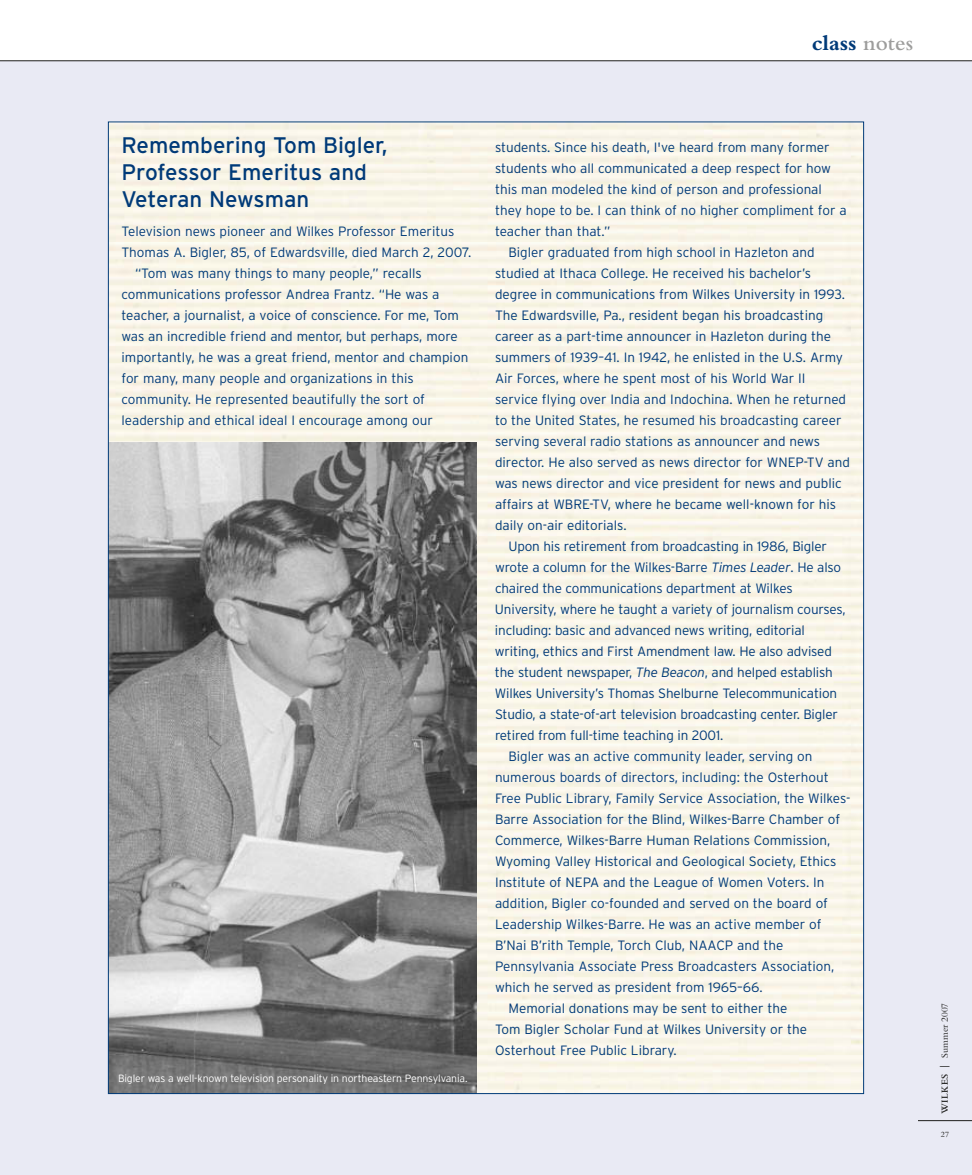
<style>
.page{position:relative;width:972px;height:1175px;background:#fff}
.page>*{position:absolute;margin:0;border:0;box-sizing:border-box;transform-origin:0 0}
.t1{font:22.5px/27px "Interstate";color:#003a78}
.t2{font:700 22.5px "Bembo";color:#003a78}
.t3{font:300 13.5px "Interstate";color:#003a78}
.t4{font:300 10.5px "Interstate";letter-spacing:-.015em;color:#fff}
.t5{font:9.75px "Bembo";color:#1d1d1b}
.t6{font:8.25px "Bembo";color:#1d1d1b}
.s1{font-weight:600;color:#9d9d9c}
.s2{font-style:italic}
.s3{font-weight:600}
.s4{font-family:"Interstate";font-weight:300}
</style>
<div class="page">
<div style="left:0;top:61px;width:972px;height:1113px;background:#e9eaf4"></div>
<img style="left:110px;top:124px;width:752px;height:968px">
<hr style="left:0;top:60px;width:972px;height:1px;background:#1d1d1b">
<hr style="left:918px;top:1120px;width:54px;height:1px;background:#1d1d1b">
<img style="left:110px;top:442px;width:367px;height:650px">
<h1 class="t2" style="left:812px;top:35px;width:103px">class <span class="s1">notes</span></h1>
<h1 class="t1" style="left:122px;top:132px;width:268px">Remembering Tom Bigler,<br>Professor Emeritus and<br>Veteran Newsman</h1>
<p class="t3" style="left:122px;top:223px;width:334px">Television news pioneer and Wilkes Professor Emeritus</p>
<p class="t3" style="left:122px;top:244px;width:351px">Thomas A. Bigler, 85, of Edwardsville, died March 2, 2007.</p>
<p class="t3" style="left:135px;top:265px;width:288px">“Tom was many things to many people,” recalls</p>
<p class="t3" style="left:122px;top:286px;width:320px">communications professor Andrea Frantz. “He was a</p>
<p class="t3" style="left:122px;top:307px;width:339px">teacher, a journalist, a voice of conscience. For me, Tom</p>
<p class="t3" style="left:122px;top:328px;width:338px">was an incredible friend and mentor, but perhaps, more</p>
<p class="t3" style="left:122px;top:349px;width:348px">importantly, he was a great friend, mentor and champion</p>
<p class="t3" style="left:122px;top:370px;width:294px">for many, many people and organizations in this</p>
<p class="t3" style="left:122px;top:391px;width:305px">community. He represented beautifully the sort of</p>
<p class="t3" style="left:122px;top:412px;width:313px">leadership and ethical ideal I encourage among our</p>
<p class="t4" style="left:118px;top:1071px;width:351px">Bigler was a well-known television personality in northeastern Pennsylvania.</p>
<p class="t3" style="left:495px;top:139px;width:336px">students. Since his death, I've heard from many former</p>
<p class="t3" style="left:495px;top:160px;width:338px">students who all communicated a deep respect for how</p>
<p class="t3" style="left:495px;top:181px;width:328px">this man modeled the kind of person and professional</p>
<p class="t3" style="left:495px;top:202px;width:353px">they hope to be. I can think of no higher compliment for a</p>
<p class="t3" style="left:495px;top:223px;width:117px">teacher than that.”</p>
<p class="t3" style="left:509px;top:244px;width:308px">Bigler graduated from high school in Hazleton and</p>
<p class="t3" style="left:495px;top:265px;width:318px">studied at Ithaca College. He received his bachelor’s</p>
<p class="t3" style="left:495px;top:286px;width:352px">degree in communications from Wilkes University in 1993.</p>
<p class="t3" style="left:495px;top:307px;width:330px">The Edwardsville, Pa., resident began his broadcasting</p>
<p class="t3" style="left:495px;top:328px;width:338px">career as a part-time announcer in Hazleton during the</p>
<p class="t3" style="left:495px;top:349px;width:350px">summers of 1939–41. In 1942, he enlisted in the U.S. Army</p>
<p class="t3" style="left:495px;top:370px;width:312px">Air Forces, where he spent most of his World War II</p>
<p class="t3" style="left:495px;top:391px;width:353px">service flying over India and Indochina. When he returned</p>
<p class="t3" style="left:495px;top:412px;width:348px">to the United States, he resumed his broadcasting career</p>
<p class="t3" style="left:495px;top:433px;width:327px">serving several radio stations as announcer and news</p>
<p class="t3" style="left:495px;top:454px;width:357px">director. He also served as news director for WNEP-TV and</p>
<p class="t3" style="left:495px;top:475px;width:348px">was news director and vice president for news and public</p>
<p class="t3" style="left:495px;top:496px;width:343px">affairs at WBRE-TV, where he became well-known for his</p>
<p class="t3" style="left:495px;top:517px;width:133px">daily on-air editorials.</p>
<p class="t3" style="left:509px;top:538px;width:320px">Upon his retirement from broadcasting in 1986, Bigler</p>
<p class="t3" style="left:495px;top:559px;width:348px">wrote a column for the Wilkes-Barre <span class="s2">Times Leader</span>. He also</p>
<p class="t3" style="left:495px;top:580px;width:299px">chaired the communications department at Wilkes</p>
<p class="t3" style="left:495px;top:601px;width:352px">University, where he taught a variety of journalism courses,</p>
<p class="t3" style="left:495px;top:622px;width:311px">including: basic and advanced news writing, editorial</p>
<p class="t3" style="left:495px;top:643px;width:339px">writing, ethics and First Amendment law. He also advised</p>
<p class="t3" style="left:495px;top:664px;width:339px">the student newspaper, <span class="s2">The Beacon</span>, and helped establish</p>
<p class="t3" style="left:495px;top:685px;width:344px">Wilkes University’s Thomas Shelburne Telecommunication</p>
<p class="t3" style="left:495px;top:706px;width:345px">Studio, a state-of-art television broadcasting center. Bigler</p>
<p class="t3" style="left:495px;top:727px;width:230px">retired from full-time teaching in 2001.</p>
<p class="t3" style="left:509px;top:748px;width:306px">Bigler was an active community leader, serving on</p>
<p class="t3" style="left:495px;top:769px;width:335px">numerous boards of directors, including: the Osterhout</p>
<p class="t3" style="left:495px;top:790px;width:357px">Free Public Library, Family Service Association, the Wilkes-</p>
<p class="t3" style="left:495px;top:811px;width:347px">Barre Association for the Blind, Wilkes-Barre Chamber of</p>
<p class="t3" style="left:495px;top:832px;width:337px">Commerce, Wilkes-Barre Human Relations Commission,</p>
<p class="t3" style="left:495px;top:853px;width:343px">Wyoming Valley Historical and Geological Society, Ethics</p>
<p class="t3" style="left:495px;top:874px;width:331px">Institute of NEPA and the League of Women Voters. In</p>
<p class="t3" style="left:495px;top:895px;width:334px">addition, Bigler co-founded and served on the board of</p>
<p class="t3" style="left:495px;top:916px;width:328px">Leadership Wilkes-Barre. He was an active member of</p>
<p class="t3" style="left:495px;top:937px;width:290px">B’Nai B’rith Temple, Torch Club, NAACP and the</p>
<p class="t3" style="left:495px;top:958px;width:341px">Pennsylvania Associate Press Broadcasters Association,</p>
<p class="t3" style="left:495px;top:979px;width:269px">which he served as president from 1965–66.</p>
<p class="t3" style="left:509px;top:1000px;width:280px">Memorial donations may be sent to either the</p>
<p class="t3" style="left:495px;top:1021px;width:314px">Tom Bigler Scholar Fund at Wilkes University or the</p>
<p class="t3" style="left:495px;top:1042px;width:183px">Osterhout Free Public Library.</p>
<p class="t5" style="left:942px;top:1114px;width:113px;rotate:-90deg"><span class="s3">WILKES</span> <span class="s4">|</span> Summer 2007</p>
<p class="t6" style="left:941px;top:1131px;width:10px">27</p>
</div>
